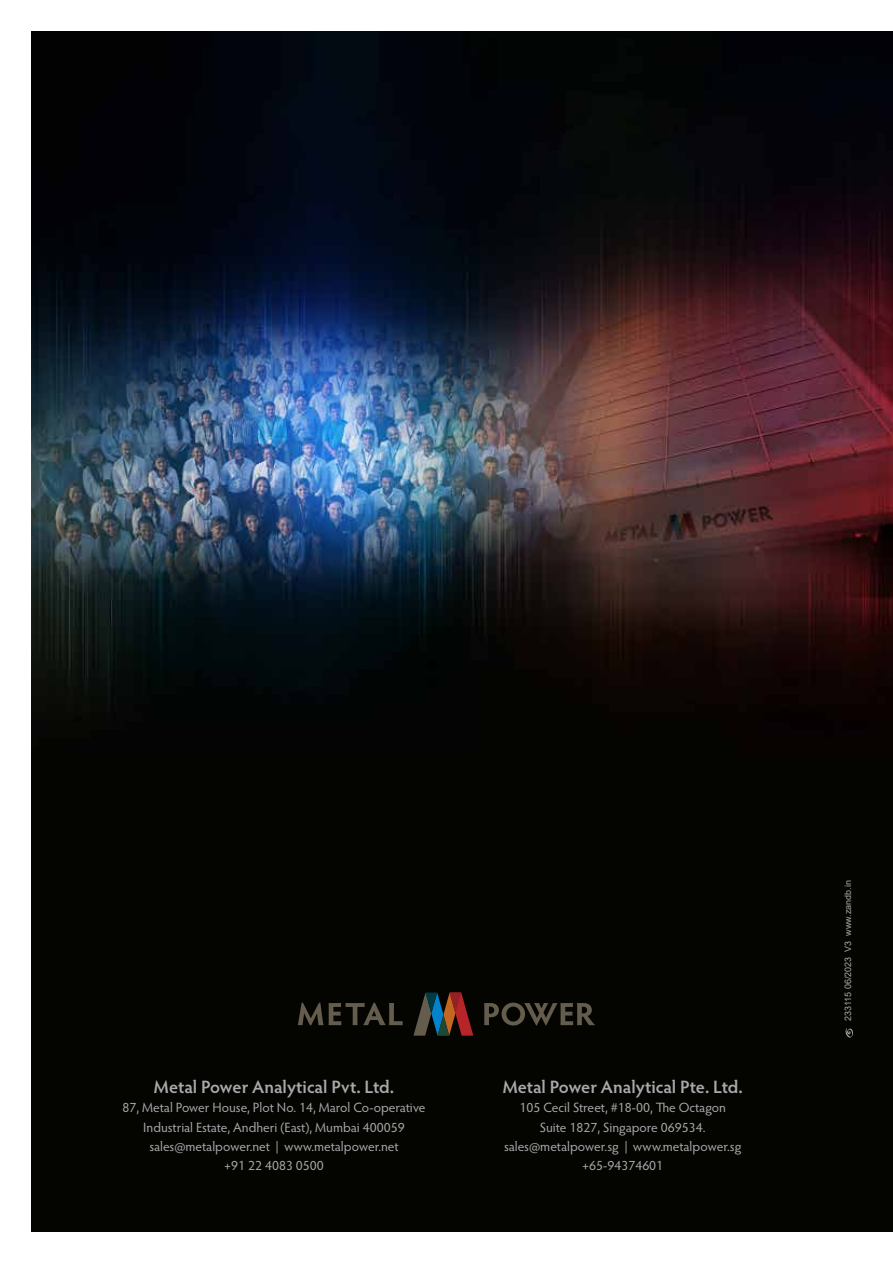
<style>
.page{position:relative;width:893px;height:1263px;background:#fff}
.page>*{position:absolute;margin:0;border:0;box-sizing:border-box;transform-origin:0 0}
.t1{font:600 18px "Hypatia Sans Pro";letter-spacing:-.005em;color:#a7a9ac}
.t2{font:13.5px/19.5px "Hypatia Sans Pro";color:#a7a9ac;text-align:center}
.t3{font:9px "Arial";color:#a7a9ac}
</style>
<div class="page">
<img style="left:32px;top:32px;width:861px;height:1199px">
<svg style="left:298px;top:1003px;width:105px;height:22px;background:#2c2920"></svg>
<svg style="left:484px;top:1003px;width:111px;height:22px;background:#322f25"></svg>
<svg style="left:413px;top:992px;width:60px;height:44px;background:#45322e"></svg>
<svg style="left:846px;top:1028px;width:7px;height:10px"></svg>
<h1 class="t1" style="left:154px;top:1074px;width:242px">Metal Power Analytical Pvt. Ltd.</h1>
<p class="t2" style="left:122px;top:1097px;width:305px">87, Metal Power House, Plot No. 14, Marol Co-operative Industrial Estate, Andheri (East), Mumbai 400059 sales@metalpower.net | www.metalpower.net<br>+91 22 4083 0500</p>
<h1 class="t1" style="left:503px;top:1074px;width:242px">Metal Power Analytical Pte. Ltd.</h1>
<p class="t2" style="left:504px;top:1097px;width:239px">105 Cecil Street, #18-00, The Octagon<br>Suite 1827, Singapore 069534. sales@metalpower.sg | www.metalpower.sg +65-94374601</p>
<p class="t3" style="left:842px;top:1021px;width:142px;rotate:-90deg">233115 06/2023 V3 www.zandb.in</p>
</div>
